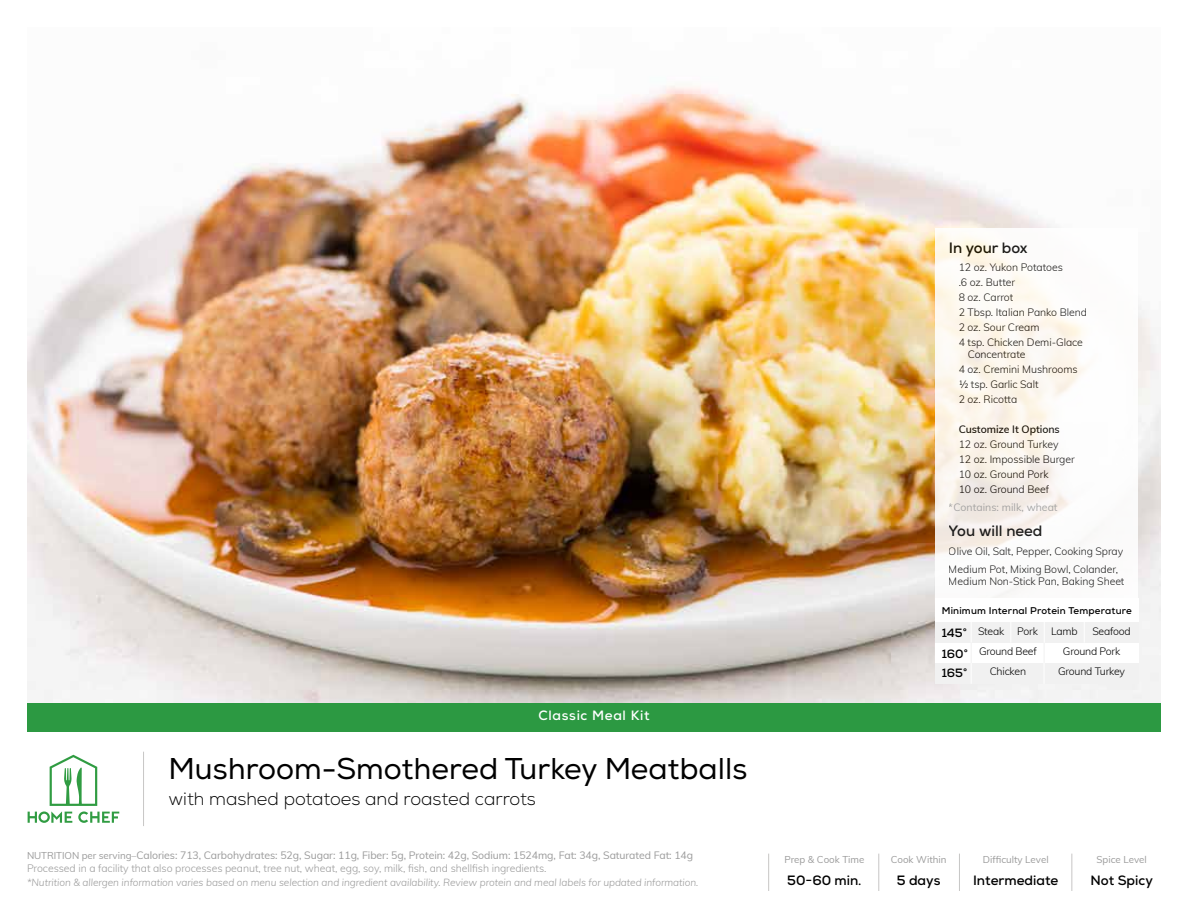
<style>
.page{position:relative;width:1188px;height:918px;background:#fff}
.page>*{position:absolute;margin:0;border:0;box-sizing:border-box;transform-origin:0 0}
.t1{font:30px "Nexa";color:#000}
.t2{font:300 18px "Nexa";color:#000}
.t3{font:700 15px "Nexa";color:#000}
.t4{font:700 13.5px "Nexa";color:#000}
.t5{font:700 13.5px "Nexa";letter-spacing:.05em;color:#fff}
.t6{font:700 12px/20px "Nexa";color:#000;text-align:justify}
.t7{font:300 10.5px/15px "Muli";letter-spacing:-.005em;color:#000}
.t8{font:10.5px/13.5px "Muli";letter-spacing:-.005em;color:#9a9a9a}
.t9{font:600 10.5px "Muli";letter-spacing:-.005em;color:#000}
.t10{font:italic 300 10.2px "Muli";letter-spacing:-.005em;color:#9a9a9a}
.t11{font:9.75px "Muli";color:#9a9a9a}
.t12{font:700 9.75px "Nexa";letter-spacing:.02em;color:#000}
.s1{font-size:9.75px}
.s2{font-weight:300}
</style>
<div class="page">
<img style="left:27px;top:85px;width:1134px;height:618px">
<hr style="left:143px;top:752px;width:1px;height:74px;background:#c7c6c5">
<hr style="left:878px;top:854px;width:1px;height:37px;background:#c7c6c5">
<hr style="left:768px;top:854px;width:1px;height:37px;background:#c7c6c5">
<hr style="left:959px;top:854px;width:1px;height:37px;background:#c7c6c5">
<hr style="left:1071px;top:854px;width:1px;height:37px;background:#c7c6c5">
<svg style="left:28px;top:755px;width:91px;height:68px"></svg>
<svg style="left:935px;top:229px;width:203px;height:370px"></svg>
<div style="left:935px;top:599px;width:203px;height:85px;background:#fff"></div>
<div style="left:935px;top:663px;width:203px;height:21px;background:#f1f1f1"></div>
<div style="left:935px;top:622px;width:203px;height:21px;background:#f1f1f1"></div>
<div style="left:27px;top:703px;width:1134px;height:28px;background:#2c9942"></div>
<p class="t5" style="left:538px;top:707px;width:113px">Classic Meal Kit</p>
<h1 class="t1" style="left:168px;top:751px;width:580px">Mushroom-Smothered Turkey Meatballs</h1>
<h2 class="t2" style="left:168px;top:788px;width:369px">with mashed potatoes and roasted carrots</h2>
<p class="t8" style="left:27px;top:848px;width:668px"><span class="s1">NUTRITION per serving–</span>Calories: 713, Carbohydrates: 52g, Sugar: 11g, Fiber: 5g, Protein: 42g, Sodium: 1524mg, Fat: 34g, Saturated Fat: 14g<br><span class="s2">Processed in a facility that also processes peanut, tree nut, wheat, egg, soy, milk, fish, and shellfish ingredients.</span></p>
<p class="t10" style="left:27px;top:875px;width:673px">*Nutrition &amp; allergen information varies based on menu selection and ingredient availability. Review protein and meal labels for updated information.</p>
<h3 class="t3" style="left:949px;top:238px;width:80px">In your box</h3>
<p class="t7" style="left:959px;top:259px;width:130px">12 oz. Yukon Potatoes<br>.6 oz. Butter<br>8 oz. Carrot<br>2 Tbsp. Italian Panko Blend<br>2 oz. Sour Cream<br>4 tsp. Chicken Demi-Glace</p>
<p class="t7" style="left:959px;top:347px;width:120px;text-indent:9px">Concentrate<br>4 oz. Cremini Mushrooms ½ tsp. Garlic Salt<br>2 oz. Ricotta</p>
<p class="t9" style="left:959px;top:422px;width:103px">Customize It Options</p>
<p class="t7" style="left:959px;top:437px;width:118px">12 oz. Ground Turkey<br>12 oz. Impossible Burger<br>10 oz. Ground Pork<br>10 oz. Ground Beef</p>
<p class="t8" style="left:949px;top:500px;width:110px">*Contains: milk, wheat</p>
<h3 class="t3" style="left:949px;top:521px;width:95px">You will need</h3>
<p class="t7" style="left:949px;top:541px;width:176px;line-height:18.8px">Olive Oil, Salt, Pepper, Cooking Spray<br>Medium Pot, Mixing Bowl, Colander,</p>
<p class="t7" style="left:949px;top:574px;width:177px">Medium Non-Stick Pan, Baking Sheet</p>
<p class="t12" style="left:942px;top:604px;width:192px">Minimum Internal Protein Temperature</p>
<p class="t7" style="left:978px;top:623px;width:28px">Steak</p>
<p class="t7" style="left:1051px;top:623px;width:28px">Lamb</p>
<p class="t7" style="left:1092px;top:623px;width:40px">Seafood</p>
<p class="t7" style="left:1058px;top:664px;width:68px">Ground Turkey</p>
<p class="t7" style="left:1017px;top:623px;width:22px">Pork</p>
<p class="t7" style="left:990px;top:664px;width:38px">Chicken</p>
<p class="t6" style="left:942px;top:623px;width:28px">145° 160° 165°</p>
<p class="t7" style="left:979px;top:643px;width:59px">Ground Beef</p>
<p class="t7" style="left:1063px;top:643px;width:59px">Ground Pork</p>
<p class="t11" style="left:784px;top:853px;width:82px">Prep &amp; Cook Time</p>
<p class="t11" style="left:891px;top:853px;width:57px">Cook Within</p>
<p class="t11" style="left:983px;top:853px;width:67px">Difficulty Level</p>
<p class="t11" style="left:1097px;top:853px;width:52px">Spice Level</p>
<p class="t4" style="left:787px;top:872px;width:76px">50-60 min.</p>
<p class="t4" style="left:897px;top:871px;width:45px">5 days</p>
<p class="t4" style="left:973px;top:872px;width:87px">Intermediate</p>
<p class="t4" style="left:1091px;top:872px;width:64px">Not Spicy</p>
</div>
